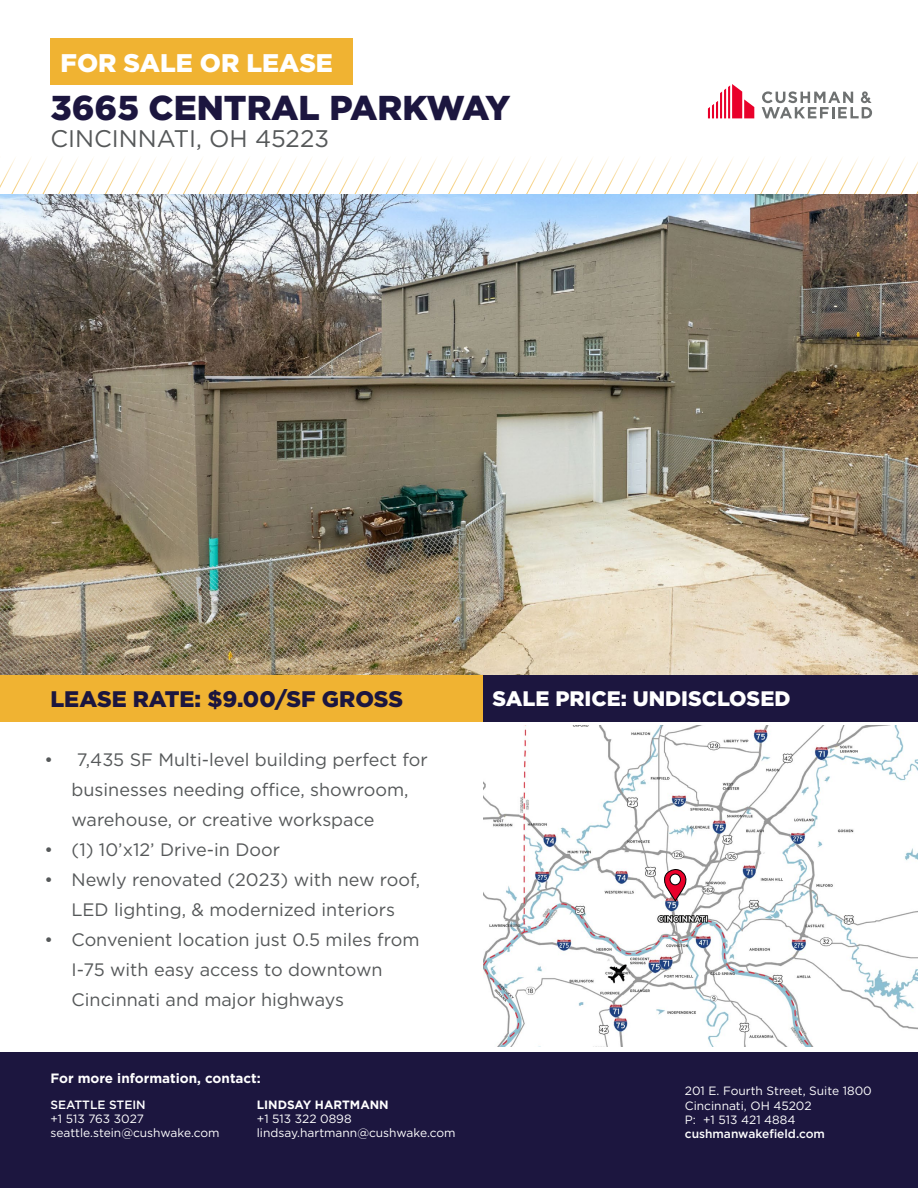
<style>
.page{position:relative;width:918px;height:1188px;background:#fff}
.page>*{position:absolute;margin:0;border:0;box-sizing:border-box;transform-origin:0 0}
.t1{font:900 34.5px "Gotham";color:#1c163f}
.t2{font:900 27px "Gotham";color:#fff}
.t3{font:900 25.5px "Gotham";color:#fff}
.t4{font:24px "Gotham";color:#555859}
.t5{font:900 22.5px "Gotham";color:#1c163f}
.t6{font:900 21px "Gotham";color:#fff}
.t7{font:18px/30px "Gotham";color:#555859}
.t8{font:700 13.5px "Gotham";color:#fff}
.t9{font:12px/14.4px "Gotham";color:#fff}
.t10{font:500 12px "Gotham";color:#fff}
.t11{font:700 12px "Gotham";color:#fff}
</style>
<div class="page">
<div style="left:50px;top:39px;width:303px;height:46px;background:#f0b332"></div>
<svg style="left:708px;top:84px;width:46px;height:34px"></svg>
<svg style="left:762px;top:91px;width:110px;height:27px"></svg>
<svg style="left:0;top:158px;width:918px;height:36px"></svg>
<img style="left:0;top:194px;width:918px;height:481px">
<div style="left:0;top:675px;width:484px;height:46px;background:#f0b332"></div>
<img style="left:484px;top:726px;width:434px;height:321px">
<div style="left:0;top:1053px;width:918px;height:135px;background:#1c163f"></div>
<div style="left:492px;top:675px;width:426px;height:46px;background:#1c163f"></div>
<svg style="left:664px;top:869px;width:23px;height:33px"></svg>
<div style="left:670px;top:874px;width:10px;height:11px;background:#fff;border-radius:50%"></div>
<div style="left:670px;top:874px;width:11px;height:11px;border:1px solid #000;border-radius:50%"></div>
<h3 class="t3" style="left:60px;top:45px;width:274px">FOR SALE OR LEASE</h3>
<h1 class="t1" style="left:50px;top:84px;width:462px">3665 CENTRAL PARKWAY</h1>
<h3 class="t4" style="left:50px;top:123px;width:280px">CINCINNATI, OH 45223</h3>
<p class="t5" style="left:50px;top:684px;width:354px">LEASE RATE: $9.00/SF GROSS</p>
<h2 class="t2" style="left:539px;top:681px;width:324px">LEASE RATE: $8.50/SF</h2>
<p class="t6" style="left:492px;top:685px;width:299px">SALE PRICE: UNDISCLOSED</p>
<p class="t7" style="left:72px;top:744px;width:358px;text-indent:-27px">• 7,435 SF Multi-level building perfect for businesses needing office, showroom, warehouse, or creative workspace</p>
<p class="t7" style="left:45px;top:834px;width:237px">• (1) 10’x12’ Drive-in Door</p>
<p class="t7" style="left:45px;top:864px;width:377px;text-align:center">• Newly renovated (2023) with new roof,<br>LED lighting, &amp; modernized interiors</p>
<p class="t7" style="left:72px;top:924px;width:349px;text-indent:-27px">• Convenient location just 0.5 miles from<br>I-75 with easy access to downtown<br>Cincinnati and major highways</p>
<p class="t8" style="left:50px;top:1069px;width:212px">For more information, contact:</p>
<p class="t10" style="left:50px;top:1097px;width:97px">SEATTLE STEIN</p>
<p class="t9" style="left:50px;top:1111px;width:171px">+1 513 763 3027 seattle.stein@cushwake.com</p>
<p class="t11" style="left:257px;top:1096px;width:133px">LINDSAY HARTMANN</p>
<p class="t9" style="left:257px;top:1111px;width:200px">+1 513 322 0898 lindsay.hartmann@cushwake.com</p>
<p class="t9" style="left:685px;top:1084px;width:188px">201 E. Fourth Street, Suite 1800<br>Cincinnati, OH 45202<br>P: +1 513 421 4884</p>
<p class="t10" style="left:685px;top:1126px;width:142px">cushmanwakefield.com</p>
</div>
